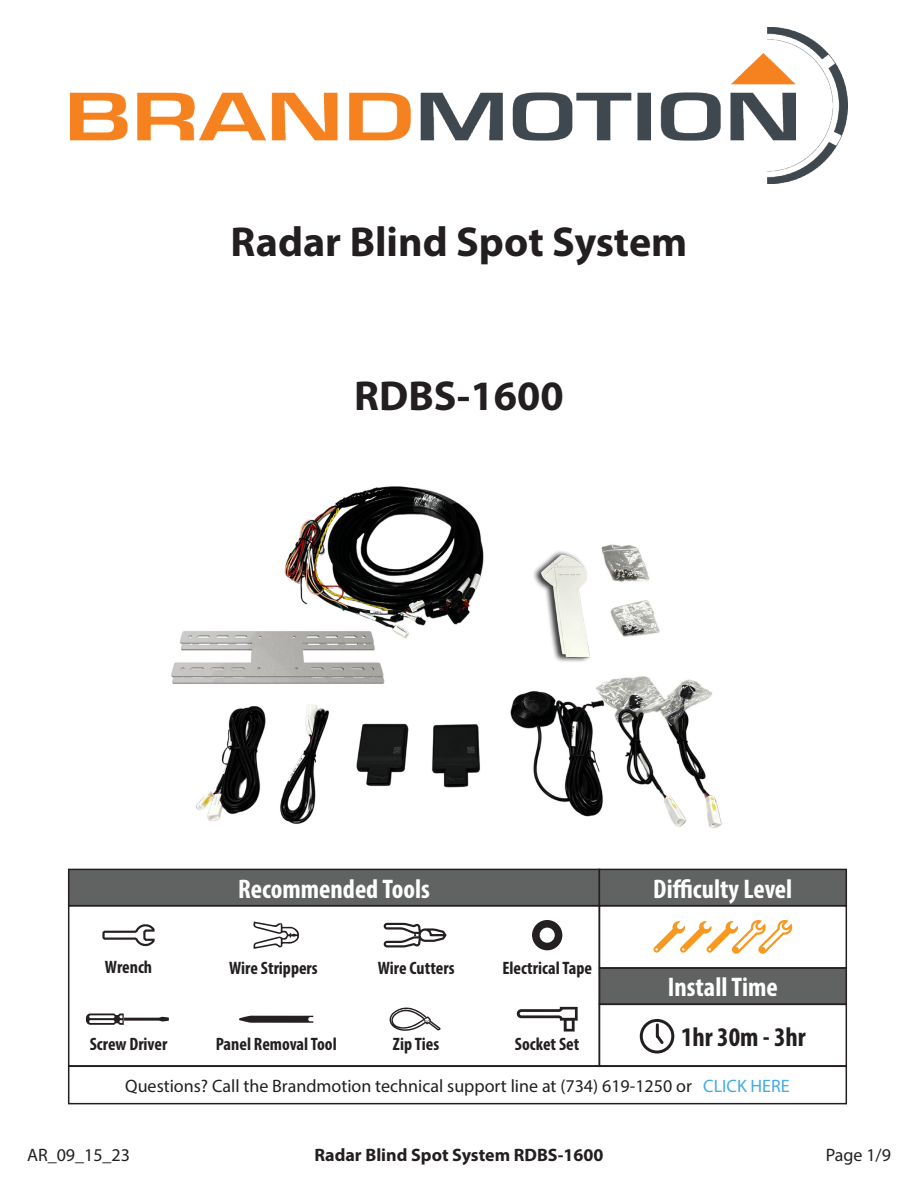
<style>
.page{position:relative;width:918px;height:1188px;background:#fff}
.page>*{position:absolute;margin:0;border:0;box-sizing:border-box;transform-origin:0 0}
.t1{font:700 42px "Myriad Pro";color:#231f20}
.t2{font:700 condensed 27px "Myriad Pro";color:#fff}
.t3{font:700 condensed 27px "Myriad Pro";color:#231f20}
.t4{font:18px "Myriad Pro";color:#231f20}
.t5{font:700 condensed 18px "Myriad Pro";color:#231f20}
.t6{font:700 18px "Myriad Pro";color:#231f20}
.s1{color:#45abe0}
</style>
<div class="page">
<img style="left:70px;top:27px;width:778px;height:157px">
<img style="left:135px;top:486px;width:648px;height:383px">
<div style="left:69px;top:869px;width:530px;height:37px;background:#616262"></div>
<div style="left:68px;top:869px;width:532px;height:37px;border:2px solid #231f20"></div>
<div style="left:599px;top:869px;width:247px;height:37px;background:#616262"></div>
<div style="left:599px;top:869px;width:248px;height:37px;border:2px solid #231f20"></div>
<div style="left:599px;top:968px;width:247px;height:36px;background:#616262"></div>
<div style="left:599px;top:967px;width:248px;height:38px;border:2px solid #231f20"></div>
<div style="left:68px;top:905px;width:532px;height:162px;border:2px solid #231f20"></div>
<div style="left:599px;top:905px;width:248px;height:64px;border:2px solid #231f20"></div>
<svg style="left:239px;top:1016px;width:74px;height:7px"></svg>
<svg style="left:86px;top:1013px;width:83px;height:12px"></svg>
<svg style="left:389px;top:1007px;width:52px;height:24px"></svg>
<svg style="left:516px;top:1007px;width:62px;height:25px"></svg>
<svg style="left:532px;top:920px;width:30px;height:30px"></svg>
<svg style="left:383px;top:923px;width:64px;height:24px"></svg>
<svg style="left:253px;top:922px;width:46px;height:27px"></svg>
<svg style="left:102px;top:924px;width:53px;height:22px"></svg>
<svg style="left:653px;top:920px;width:140px;height:34px"></svg>
<div style="left:640px;top:1019px;width:34px;height:35px;border:3px solid #231f20;border-radius:50%"></div>
<svg style="left:653px;top:1022px;width:13px;height:22px"></svg>
<div style="left:68px;top:1065px;width:779px;height:39px;border:2px solid #231f20"></div>
<div style="left:599px;top:1004px;width:248px;height:63px;border:2px solid #231f20"></div>
<p class="t1" style="left:231px;top:214px;width:458px">Radar Blind Spot System</p>
<p class="t1" style="left:354px;top:369px;width:211px">RDBS-1600</p>
<p class="t2" style="left:238px;top:872px;width:193px">Recommended Tools</p>
<p class="t2" style="left:653px;top:872px;width:141px">Difficulty Level</p>
<p class="t5" style="left:105px;top:956px;width:49px">Wrench</p>
<p class="t5" style="left:229px;top:957px;width:90px">Wire Strippers</p>
<p class="t5" style="left:378px;top:957px;width:78px">Wire Cutters</p>
<p class="t5" style="left:502px;top:957px;width:91px">Electrical Tape</p>
<p class="t2" style="left:668px;top:970px;width:112px">Install Time</p>
<p class="t3" style="left:681px;top:1020px;width:126px">1hr 30m - 3hr</p>
<p class="t4" style="left:125px;top:1074px;width:666px">Questions? Call the Brandmotion technical support line at (734) 619-1250 or <span class="s1">CLICK HERE</span></p>
<p class="t5" style="left:90px;top:1032px;width:79px">Screw Driver</p>
<p class="t5" style="left:216px;top:1032px;width:123px">Panel Removal Tool</p>
<p class="t5" style="left:393px;top:1032px;width:48px">Zip Ties</p>
<p class="t5" style="left:515px;top:1032px;width:66px">Socket Set</p>
<p class="t4" style="left:27px;top:1144px;width:105px">AR_09_15_23</p>
<p class="t6" style="left:314px;top:1143px;width:291px">Radar Blind Spot System RDBS-1600</p>
<p class="t4" style="left:826px;top:1144px;width:67px">Page 1/9</p>
</div>
